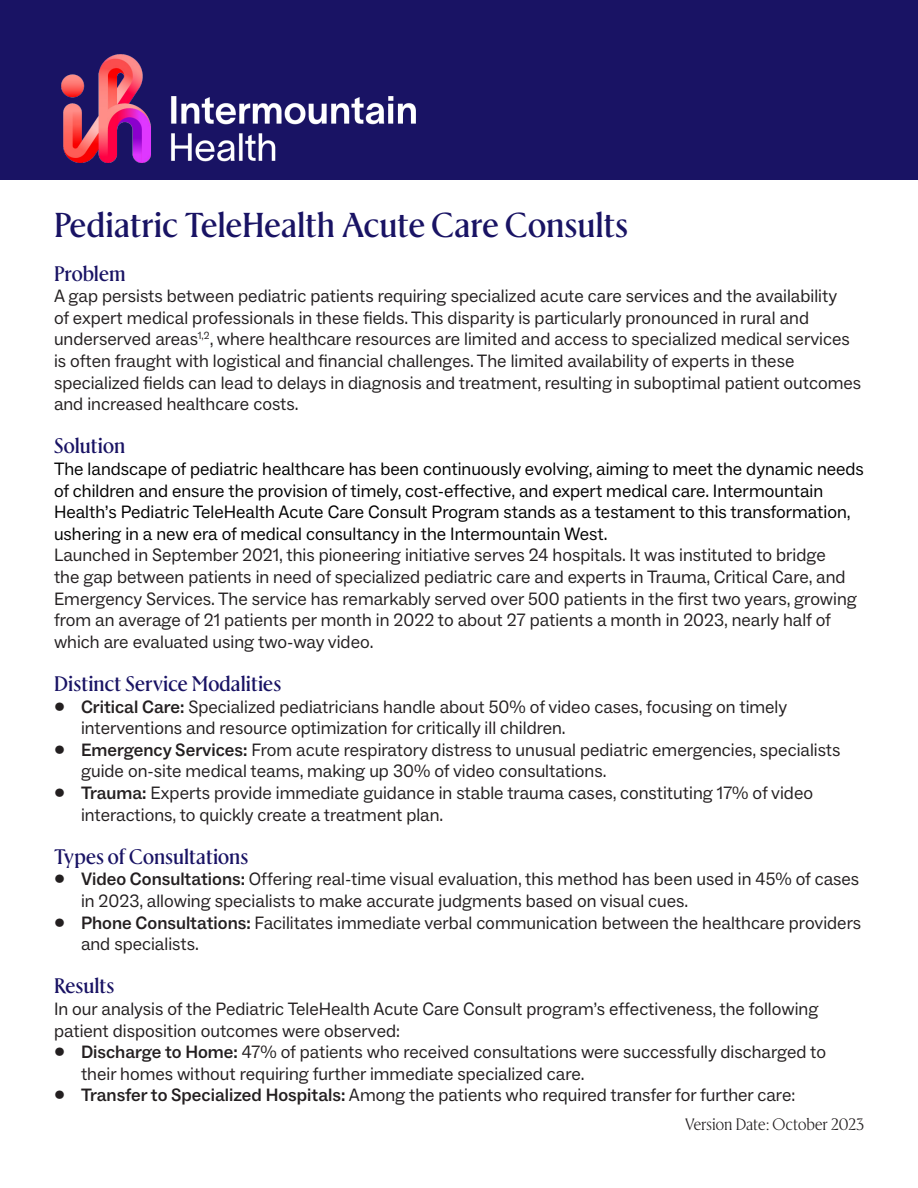
<style>
.page{position:relative;width:918px;height:1188px;background:#fff}
.page>*{position:absolute;margin:0;border:0;box-sizing:border-box;transform-origin:0 0}
.t1{font:500 34.5px "Rector";color:#191364}
.t2{font:500 21px "Rector";color:#191364}
.t3{font:18px/21.6px "ABC Social";color:#231f20}
.t4{font:18px/21.6px "ABC Social";color:#000}
.t5{font:16.5px "Rector";color:#231f20}
.s1{font-weight:500}
</style>
<div class="page">
<div style="left:0;top:0;width:918px;height:179px;background:#191364"></div>
<img style="left:62px;top:54px;width:353px;height:108px">
<p class="t1" style="left:54px;top:202px;width:576px">Pediatric TeleHealth Acute Care Consults</p>
<p class="t2" style="left:54px;top:259px;width:73px">Problem</p>
<p class="t3" style="left:54px;top:286px;width:809px">A gap persists between pediatric patients requiring specialized acute care services and the availability<br>of expert medical professionals in these fields. This disparity is particularly pronounced in rural and underserved areas<sup>1,2</sup>, where healthcare resources are limited and access to specialized medical services is often fraught with logistical and financial challenges. The limited availability of experts in these specialized fields can lead to delays in diagnosis and treatment, resulting in suboptimal patient outcomes and increased healthcare costs.</p>
<p class="t2" style="left:54px;top:432px;width:73px">Solution</p>
<p class="t4" style="left:54px;top:458px;width:812px">The landscape of pediatric healthcare has been continuously evolving, aiming to meet the dynamic needs of children and ensure the provision of timely, cost-effective, and expert medical care. Intermountain Health’s Pediatric TeleHealth Acute Care Consult Program stands as a testament to this transformation, ushering in a new era of medical consultancy in the Intermountain West.</p>
<p class="t3" style="left:54px;top:545px;width:805px">Launched in September 2021, this pioneering initiative serves 24 hospitals. It was instituted to bridge<br>the gap between patients in need of specialized pediatric care and experts in Trauma, Critical Care, and Emergency Services. The service has remarkably served over 500 patients in the first two years, growing from an average of 21 patients per month in 2022 to about 27 patients a month in 2023, nearly half of which are evaluated using two-way video.</p>
<p class="t2" style="left:54px;top:669px;width:229px">Distinct Service Modalities</p>
<p class="t3" style="left:81px;top:696px;width:708px;text-indent:-27px"><span class="s1">• Critical Care:</span> Specialized pediatricians handle about 50% of video cases, focusing on timely interventions and resource optimization for critically ill children.</p>
<p class="t3" style="left:81px;top:739px;width:761px;text-indent:-27px"><span class="s1">• Emergency Services:</span> From acute respiratory distress to unusual pediatric emergencies, specialists guide on-site medical teams, making up 30% of video consultations.</p>
<p class="t3" style="left:81px;top:782px;width:734px;text-indent:-27px"><span class="s1">• Trauma:</span> Experts provide immediate guidance in stable trauma cases, constituting 17% of video interactions, to quickly create a treatment plan.</p>
<p class="t2" style="left:54px;top:842px;width:196px">Types of Consultations</p>
<p class="t3" style="left:81px;top:869px;width:780px;text-indent:-27px"><span class="s1">• Video Consultations:</span> Offering real-time visual evaluation, this method has been used in 45% of cases in 2023, allowing specialists to make accurate judgments based on visual cues.</p>
<p class="t3" style="left:81px;top:912px;width:782px;text-indent:-27px"><span class="s1">• Phone Consultations:</span> Facilitates immediate verbal communication between the healthcare providers and specialists.</p>
<p class="t2" style="left:54px;top:972px;width:62px">Results</p>
<p class="t3" style="left:54px;top:998px;width:766px">In our analysis of the Pediatric TeleHealth Acute Care Consult program’s effectiveness, the following patient disposition outcomes were observed:</p>
<p class="t3" style="left:81px;top:1042px;width:747px;text-indent:-27px"><span class="s1">• Discharge to Home:</span> 47% of patients who received consultations were successfully discharged to their homes without requiring further immediate specialized care.</p>
<p class="t3" style="left:54px;top:1085px;width:743px"><span class="s1">• Transfer to Specialized Hospitals:</span> Among the patients who required transfer for further care:</p>
<p class="t5" style="left:685px;top:1113px;width:180px">Version Date: October 2023</p>
</div>
